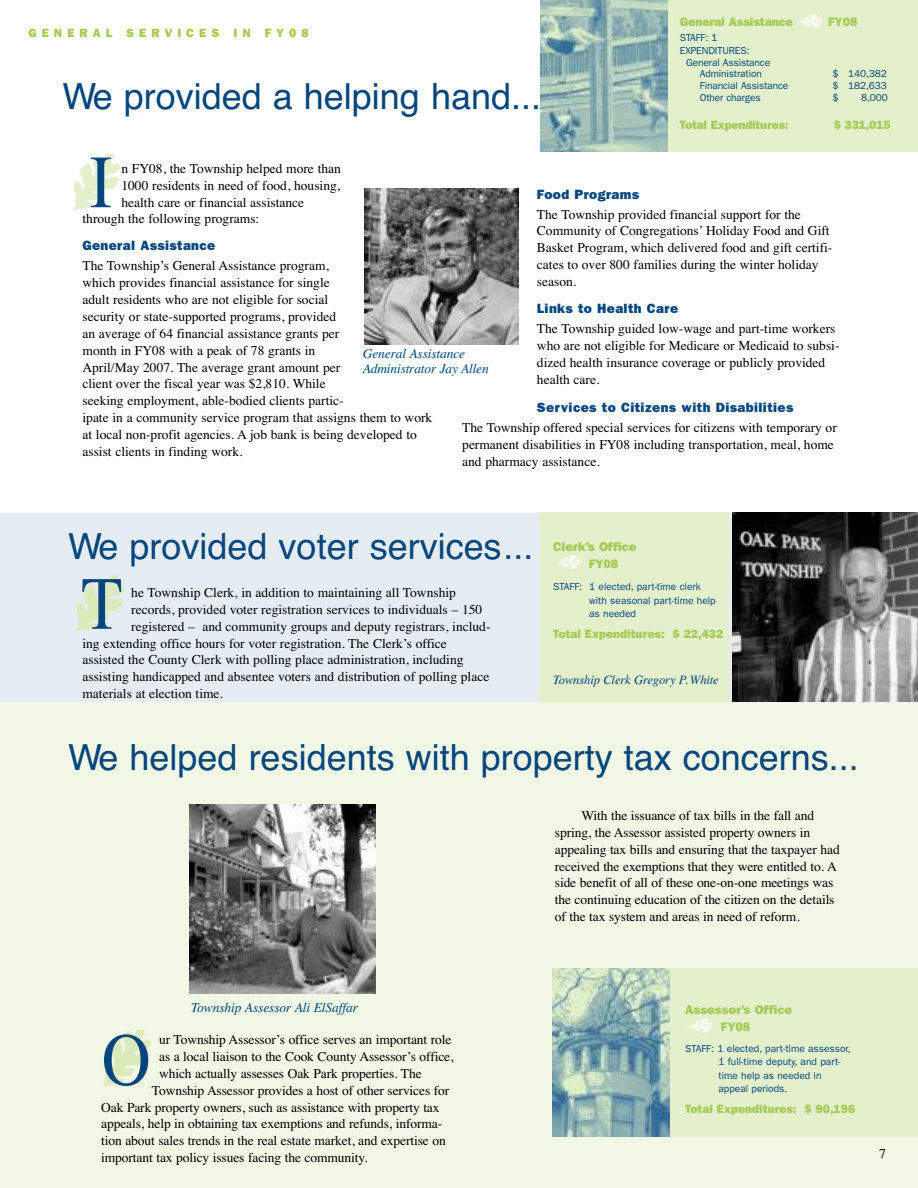
<style>
.page{position:relative;width:918px;height:1188px;background:#fff}
.page>*{position:absolute;margin:0;border:0;box-sizing:border-box;transform-origin:0 0}
.t1{font:75px "Times";color:#00467d;scale:.9 1}
.t2{font:36px "Helvetica";color:#00467d}
.t3{font:13.5px/16.8px "Times";color:#000}
.t4{font:800 13.5px "Franklin Gothic";letter-spacing:.03em;color:#00467d}
.t5{font:italic 13.5px/15px "Times";letter-spacing:-.01em;color:#00467d}
.t6{font:800 12.75px "Franklin Gothic";color:#a5cb55}
.t7{font:italic 12.75px "Times";letter-spacing:-.01em;color:#00467d}
.t8{font:800 12.3px "Franklin Gothic";letter-spacing:-.01em;color:#a5cb55}
.t9{font:800 12px "Franklin Gothic";color:#a5cb55}
.t10{font:800 12px "Franklin Gothic";letter-spacing:.42em;color:#a5cb55}
.t11{font:10.2px/13.5px "Franklin Gothic";color:#00467d}
</style>
<div class="page">
<div style="left:0;top:697px;width:918px;height:491px;background:#f2f7e6"></div>
<img style="left:74px;top:154px;width:47px;height:57px">
<img style="left:540px;top:0;width:128px;height:152px">
<div style="left:0;top:513px;width:918px;height:189px;background:#e6edf2"></div>
<div style="left:540px;top:513px;width:189px;height:189px;background:#e4efcc"></div>
<img style="left:365px;top:189px;width:154px;height:155px">
<img style="left:733px;top:512px;width:185px;height:190px">
<div style="left:668px;top:0;width:250px;height:152px;background:#e4efcc"></div>
<img style="left:104px;top:1030px;width:47px;height:57px">
<img style="left:190px;top:804px;width:186px;height:189px">
<img style="left:552px;top:968px;width:118px;height:169px">
<div style="left:670px;top:968px;width:248px;height:169px;background:#e4efcc"></div>
<img style="left:77px;top:576px;width:48px;height:56px">
<p class="t10" style="left:28px;top:28px;width:282px">GENERAL SERVICES IN FY08</p>
<h2 class="t2" style="left:62px;top:75px;width:480px">We provided a helping hand...</h2>
<p class="t8" style="left:680px;top:17px;width:114px">General Assistance</p>
<p class="t8" style="left:828px;top:17px;width:31px">FY08</p>
<p class="t11" style="left:680px;top:31px;width:71px">STAFF: 1<br>EXPENDITURES:</p>
<p class="t11" style="left:686px;top:57px;width:85px;line-height:11.7px;text-align:center">General Assistance<br>Administration</p>
<p class="t11" style="left:833px;top:68px;width:56px">$ 140,382</p>
<p class="t11" style="left:700px;top:80px;width:90px">Financial Assistance</p>
<p class="t11" style="left:833px;top:80px;width:56px">$ 182,633</p>
<p class="t11" style="left:700px;top:91px;width:62px">Other charges</p>
<p class="t11" style="left:833px;top:91px;width:8px">$</p>
<p class="t11" style="left:861px;top:91px;width:28px">8,000</p>
<p class="t9" style="left:680px;top:121px;width:110px">Total Expenditures:</p>
<p class="t9" style="left:834px;top:121px;width:58px">$ 331,015</p>
<h1 class="t1" style="left:90px;top:137px;width:26px">I</h1>
<p class="t3" style="left:121px;top:160px;width:221px">n FY08, the Township helped more than</p>
<p class="t3" style="left:121px;top:177px;width:220px">1000 residents in need of food, housing,</p>
<p class="t3" style="left:121px;top:193px;width:184px">health care or financial assistance</p>
<p class="t3" style="left:82px;top:210px;width:178px">through the following programs:</p>
<p class="t4" style="left:82px;top:241px;width:134px">General Assistance</p>
<p class="t3" style="left:82px;top:257px;width:351px">The Township’s General Assistance program,<br>which provides financial assistance for single<br>adult residents who are not eligible for social<br>security or state-supported programs, provided<br>an average of 64 financial assistance grants per<br>month in FY08 with a peak of 78 grants in<br>April/May 2007. The average grant amount per<br>client over the fiscal year was $2,810. While<br>seeking employment, able-bodied clients partic-<br>ipate in a community service program that assigns them to work at local non-profit agencies. A job bank is being developed to assist clients in finding work.</p>
<p class="t4" style="left:537px;top:189px;width:104px">Food Programs</p>
<p class="t3" style="left:537px;top:206px;width:297px">The Township provided financial support for the Community of Congregations’ Holiday Food and Gift Basket Program, which delivered food and gift certifi&shy;cates to over 800 families during the winter holiday season.</p>
<p class="t4" style="left:537px;top:304px;width:143px">Links to Health Care</p>
<p class="t3" style="left:537px;top:320px;width:304px">The Township guided low-wage and part-time workers who are not eligible for Medicare or Medicaid to subsi&shy;dized health insurance coverage or publicly provided health care.</p>
<p class="t4" style="left:537px;top:403px;width:258px">Services to Citizens with Disabilities</p>
<p class="t3" style="left:462px;top:419px;width:376px">The Township offered special services for citizens with temporary or permanent disabilities in FY08 including transportation, meal, home and pharmacy assistance.</p>
<p class="t5" style="left:363px;top:346px;width:127px">General Assistance<br>Administrator Jay Allen</p>
<h2 class="t2" style="left:68px;top:525px;width:467px">We provided voter services...</h2>
<h1 class="t1" style="left:81px;top:559px;width:47px">T</h1>
<p class="t3" style="left:131px;top:584px;width:326px">he Township Clerk, in addition to maintaining all Township</p>
<p class="t3" style="left:131px;top:601px;width:353px">records, provided voter registration services to individuals – 150</p>
<p class="t3" style="left:131px;top:618px;width:361px">registered – and community groups and deputy registrars, includ-</p>
<p class="t3" style="left:82px;top:635px;width:366px">ing extending office hours for voter registration. The Clerk’s office</p>
<p class="t3" style="left:82px;top:651px;width:383px">assisted the County Clerk with polling place administration, including</p>
<p class="t3" style="left:82px;top:668px;width:408px">assisting handicapped and absentee voters and distribution of polling place</p>
<p class="t3" style="left:82px;top:685px;width:142px">materials at election time.</p>
<p class="t6" style="left:553px;top:543px;width:85px">Clerk’s Office</p>
<p class="t8" style="left:589px;top:559px;width:31px">FY08</p>
<p class="t11" style="left:589px;top:581px;width:128px;text-indent:-36px">STAFF: 1 elected, part-time clerk with seasonal part-time help as needed</p>
<p class="t9" style="left:553px;top:630px;width:172px">Total Expenditures: $ 22,432</p>
<p class="t7" style="left:553px;top:672px;width:167px">Township Clerk Gregory P. White</p>
<h2 class="t2" style="left:68px;top:737px;width:792px">We helped residents with property tax concerns...</h2>
<p class="t3" style="left:555px;top:807px;width:286px;text-indent:27px">With the issuance of tax bills in the fall and spring, the Assessor assisted property owners in appealing tax bills and ensuring that the taxpayer had received the exemptions that they were entitled to. A side benefit of all of these one-on-one meetings was the continuing education of the citizen on the details of the tax system and areas in need of reform.</p>
<p class="t5" style="left:191px;top:1000px;width:168px">Township Assessor Ali ElSaffar</p>
<p class="t6" style="left:685px;top:1005px;width:109px">Assessor’s Office</p>
<p class="t8" style="left:721px;top:1022px;width:31px">FY08</p>
<p class="t11" style="left:718px;top:1042px;width:134px;text-indent:-33px">STAFF: 1 elected, part-time assessor,<br>1 full-time deputy, and part&shy;time help as needed in appeal periods.</p>
<p class="t9" style="left:685px;top:1105px;width:172px">Total Expenditures: $ 90,196</p>
<h1 class="t1" style="left:102px;top:1015px;width:56px">O</h1>
<p class="t3" style="left:159px;top:1031px;width:294px">ur Township Assessor’s office serves an important role</p>
<p class="t3" style="left:159px;top:1048px;width:296px">as a local liaison to the Cook County Assessor’s office,</p>
<p class="t3" style="left:159px;top:1065px;width:264px">which actually assesses Oak Park properties. The</p>
<p class="t3" style="left:152px;top:1082px;width:299px">Township Assessor provides a host of other services for</p>
<p class="t3" style="left:101px;top:1099px;width:340px">Oak Park property owners, such as assistance with property tax</p>
<p class="t3" style="left:101px;top:1115px;width:342px">appeals, help in obtaining tax exemptions and refunds, informa-</p>
<p class="t3" style="left:101px;top:1132px;width:346px">tion about sales trends in the real estate market, and expertise on</p>
<p class="t3" style="left:101px;top:1149px;width:268px">important tax policy issues facing the community.</p>
<p class="t3" style="left:879px;top:1145px;width:8px">7</p>
</div>
